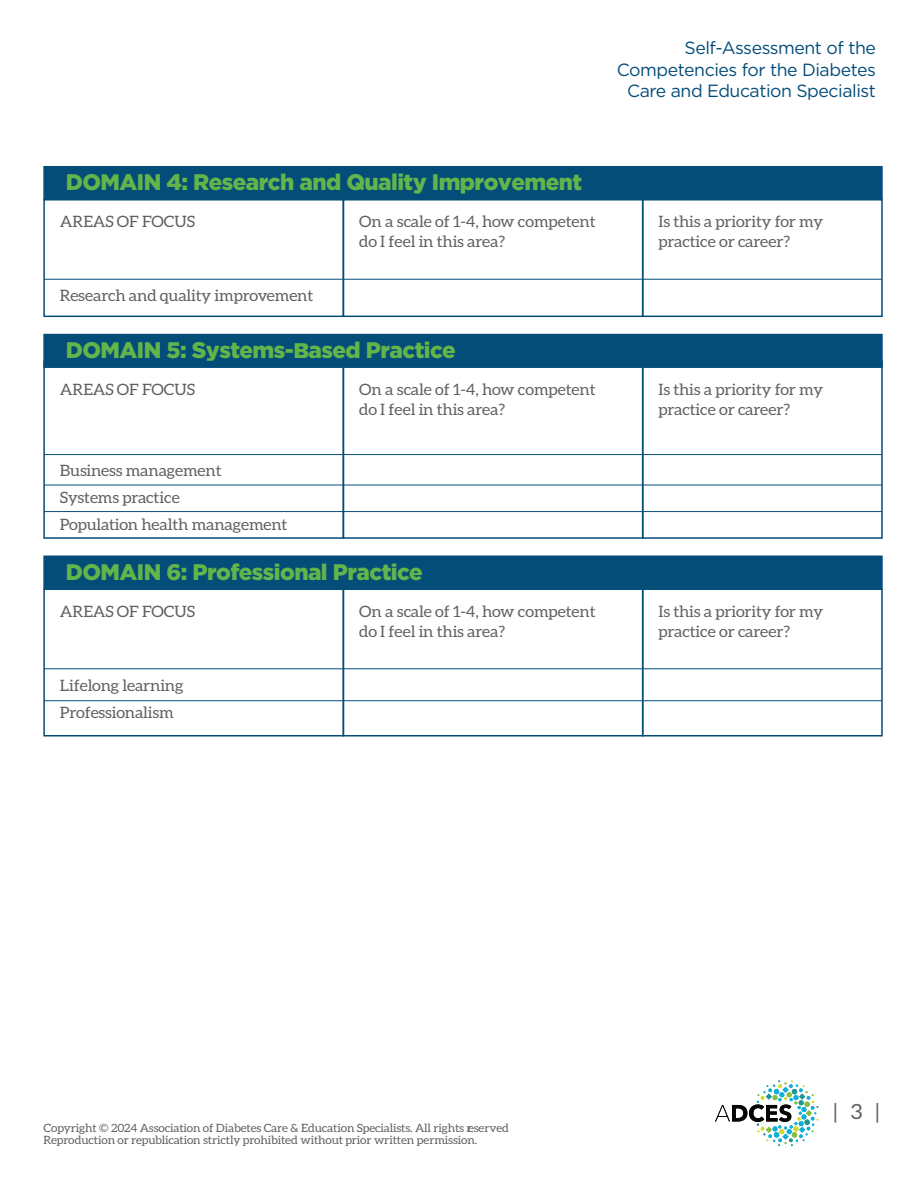
<style>
.page{position:relative;width:918px;height:1188px;background:#fff}
.page>*{position:absolute;margin:0;border:0;box-sizing:border-box;transform-origin:0 0}
.t1{font:900 22.5px "Gotham";letter-spacing:-.025em;color:#62b54a}
.t2{font:21px "Aleo";color:#606160;scale:1.05 1}
.t3{font:17.7px/21.1px "Gotham";letter-spacing:-.025em;color:#054d79;text-align:right}
.t4{font:15.6px/19.8px "Aleo";letter-spacing:-.01em;color:#606160;scale:1.05 1}
.t5{font:11.4px/12.6px "Aleo";letter-spacing:-.01em;color:#606160;scale:1.05 1}
.s1{font-family:"Work Sans";font-weight:800}
</style>
<div class="page">
<svg style="left:715px;top:1080px;width:103px;height:66px"></svg>
<div style="left:43px;top:166px;width:840px;height:34px;background:#054d79"></div>
<div style="left:43px;top:199px;width:301px;height:118px;border:2px solid #054d79"></div>
<div style="left:343px;top:199px;width:300px;height:118px;border:2px solid #054d79"></div>
<div style="left:642px;top:199px;width:241px;height:118px;border:2px solid #054d79"></div>
<hr style="left:44px;top:279px;width:838px;height:1px;background:#054d79">
<div style="left:43px;top:334px;width:840px;height:34px;background:#054d79"></div>
<div style="left:43px;top:361px;width:301px;height:178px;border:2px solid #054d79"></div>
<div style="left:343px;top:361px;width:300px;height:178px;border:2px solid #054d79"></div>
<div style="left:642px;top:361px;width:241px;height:178px;border:2px solid #054d79"></div>
<hr style="left:44px;top:454px;width:838px;height:1px;background:#054d79">
<hr style="left:44px;top:485px;width:838px;height:1px;background:#054d79">
<hr style="left:44px;top:511px;width:838px;height:1px;background:#054d79">
<div style="left:43px;top:556px;width:840px;height:34px;background:#054d79"></div>
<div style="left:43px;top:589px;width:301px;height:148px;border:2px solid #054d79"></div>
<div style="left:343px;top:589px;width:300px;height:148px;border:2px solid #054d79"></div>
<div style="left:642px;top:589px;width:241px;height:148px;border:2px solid #054d79"></div>
<hr style="left:44px;top:669px;width:838px;height:1px;background:#054d79">
<hr style="left:44px;top:700px;width:838px;height:1px;background:#054d79">
<p class="t3" style="left:617px;top:37px;width:260px">Self-Assessment of the<br>Competencies for the Diabetes<br>Care and Education Specialist</p>
<h1 class="t1" style="left:66px;top:167px;width:518px">DOMAIN 4: Research and Quality Improvement</h1>
<p class="t4" style="left:60px;top:213px;width:130px">AREAS OF FOCUS</p>
<p class="t4" style="left:359px;top:213px;width:227px">On a scale of 1-4, how competent do I feel in this area?</p>
<p class="t4" style="left:659px;top:213px;width:158px">Is this a priority for my practice or career?</p>
<p class="t4" style="left:60px;top:286px;width:243px">Research and quality improvement</p>
<h1 class="t1" style="left:66px;top:335px;width:392px">DOMAIN 5: Systems-<span class="s1">B</span>ased Practice</h1>
<p class="t4" style="left:60px;top:380px;width:130px">AREAS OF FOCUS</p>
<p class="t4" style="left:359px;top:380px;width:227px">On a scale of 1-4, how competent do I feel in this area?</p>
<p class="t4" style="left:659px;top:380px;width:158px">Is this a priority for my practice or career?</p>
<p class="t4" style="left:60px;top:458px;width:218px;line-height:27px">Business management<br>Systems practice<br>Population health management</p>
<h1 class="t1" style="left:66px;top:557px;width:359px">DOMAIN 6: Professional Practice</h1>
<p class="t4" style="left:60px;top:602px;width:130px">AREAS OF FOCUS</p>
<p class="t4" style="left:359px;top:602px;width:227px">On a scale of 1-4, how competent do I feel in this area?</p>
<p class="t4" style="left:659px;top:602px;width:158px">Is this a priority for my practice or career?</p>
<p class="t4" style="left:60px;top:672px;width:119px;line-height:27px">Lifelong learning<br>Professionalism</p>
<p class="t5" style="left:44px;top:1122px;width:445px">Copyright © 2024 Association of Diabetes Care &amp; Education Specialists. All rights reserved<br>Reproduction or republication strictly prohibited without prior written permission.</p>
<h2 class="t2" style="left:834px;top:1099px;width:45px">| 3 |</h2>
</div>
